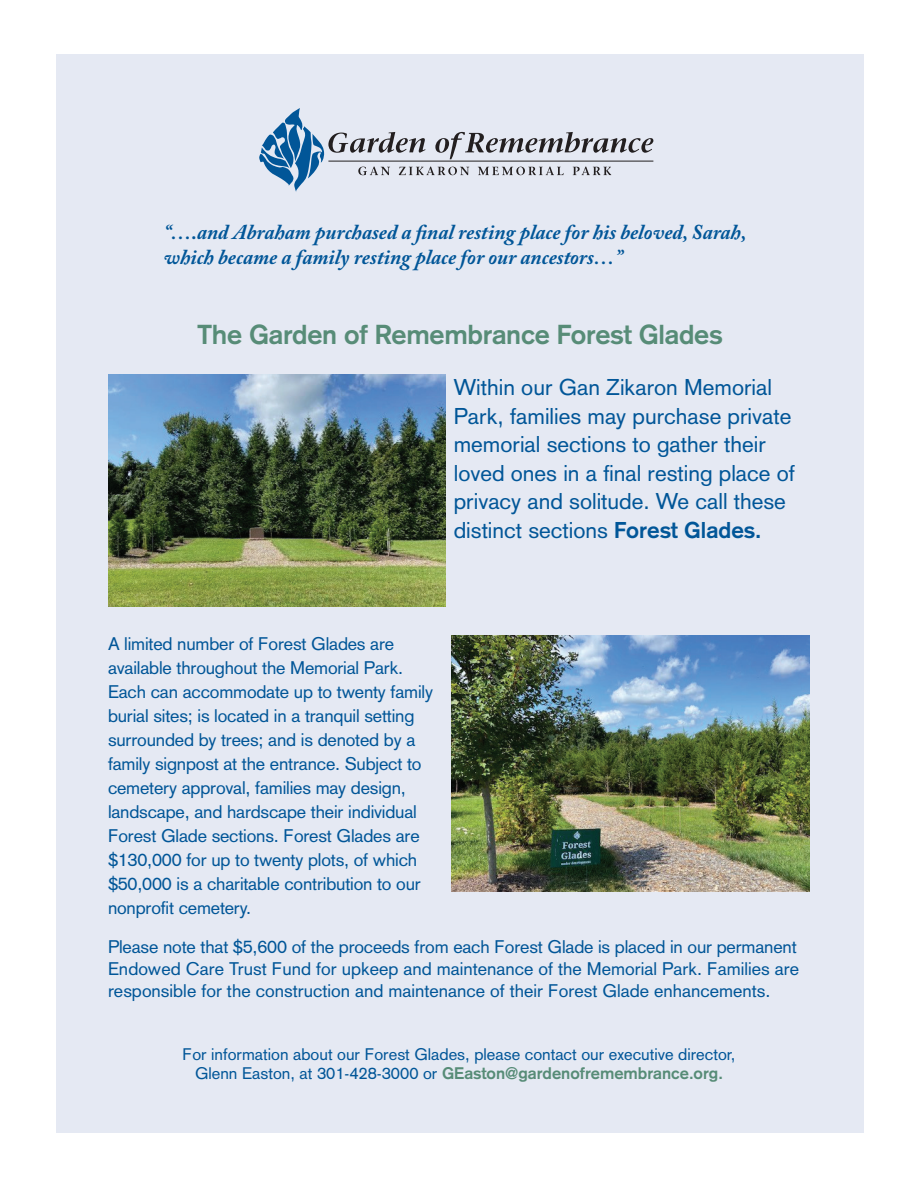
<style>
.page{position:relative;width:918px;height:1188px;background:#fff}
.page>*{position:absolute;margin:0;border:0;box-sizing:border-box;transform-origin:0 0}
.t1{font:700 27px "Akzidenz Grotesk";letter-spacing:-.01em;color:#578c77}
.t2{font:22.5px/28.5px "Akzidenz Grotesk";color:#015698}
.t3{font:italic 700 21px/25.2px "Adobe Caslon Pro";color:#015698}
.t4{font:18px/24px "Akzidenz Grotesk";letter-spacing:-.01em;color:#015698}
.t5{font:16.5px/19.8px "Akzidenz Grotesk";color:#015698;text-align:center}
.s1{font-weight:700}
.s2{font-weight:700;color:#578c77}
</style>
<div class="page">
<div style="left:56px;top:54px;width:808px;height:1079px;background:#e5e9f3"></div>
<svg style="left:259px;top:108px;width:394px;height:84px"></svg>
<img style="left:108px;top:375px;width:338px;height:232px">
<img style="left:451px;top:636px;width:359px;height:255px">
<p class="t3" style="left:164px;top:219px;width:584px">“….and Abraham purchased a final resting place for his beloved, Sarah, which became a family resting place for our ancestors…”</p>
<h1 class="t1" style="left:198px;top:319px;width:526px">The Garden of Remembrance Forest Glades</h1>
<p class="t2" style="left:454px;top:373px;width:343px">Within our Gan Zikaron Memorial Park, families may purchase private memorial sections to gather their loved ones in a final resting place of privacy and solitude. We call these distinct sections <span class="s1">Forest Glades.</span></p>
<p class="t4" style="left:108px;top:631px;width:327px">A limited number of Forest Glades are available throughout the Memorial Park.<br>Each can accommodate up to twenty family burial sites; is located in a tranquil setting surrounded by trees; and is denoted by a family signpost at the entrance. Subject to cemetery approval, families may design, landscape, and hardscape their individual Forest Glade sections. Forest Glades are $130,000 for up to twenty plots, of which $50,000 is a charitable contribution to our nonprofit cemetery.</p>
<p class="t4" style="left:108px;top:936px;width:693px;line-height:21.6px">Please note that $5,600 of the proceeds from each Forest Glade is placed in our permanent<br>Endowed Care Trust Fund for upkeep and maintenance of the Memorial Park. Families are responsible for the construction and maintenance of their Forest Glade enhancements.</p>
<p class="t5" style="left:183px;top:1044px;width:554px">For information about our Forest Glades, please contact our executive director,<br>Glenn Easton, at 301-428-3000 or <span class="s2">GEaston@gardenofremembrance.org.</span></p>
</div>
